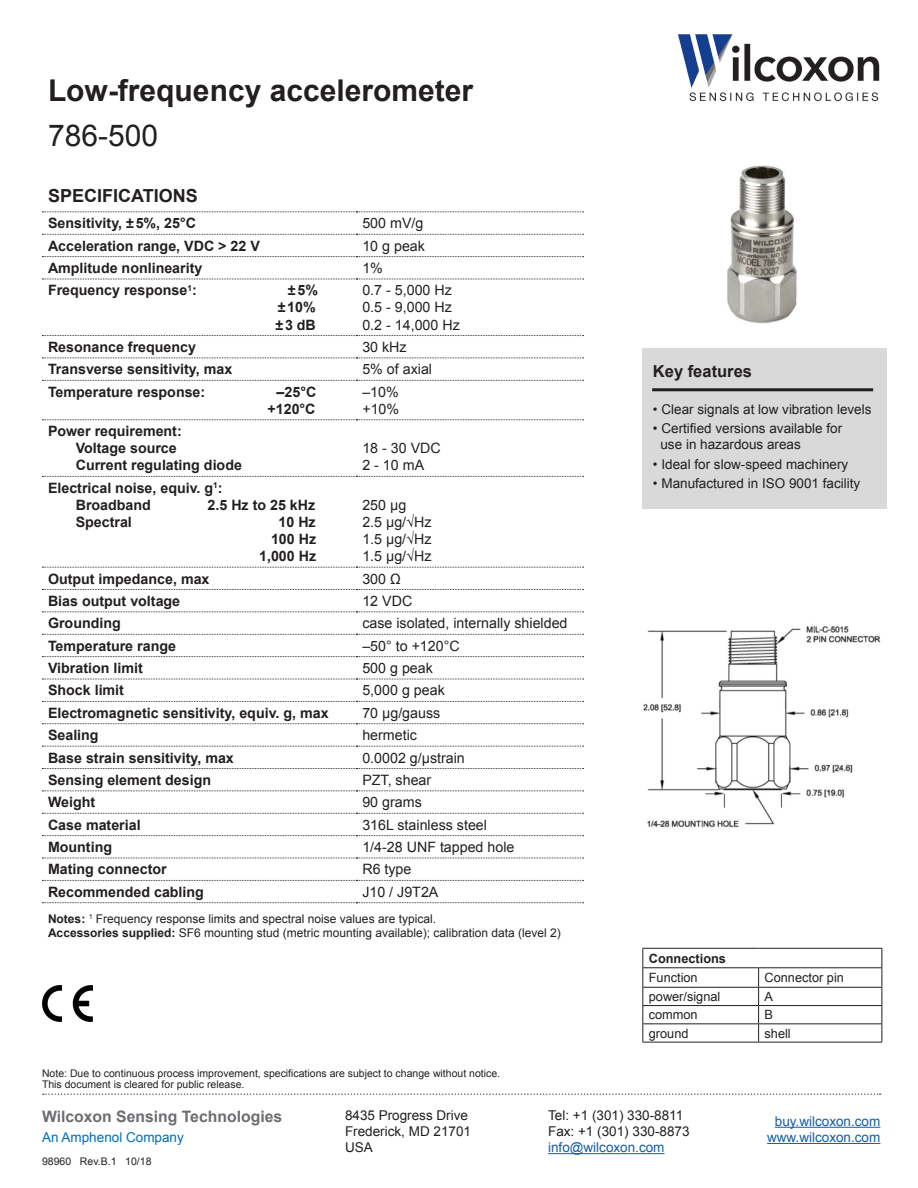
<style>
.page{position:relative;width:918px;height:1188px;background:#fff}
.page>*{position:absolute;margin:0;border:0;box-sizing:border-box;transform-origin:0 0}
.t1{font:700 30px "Arial";color:#231f20}
.t2{font:30px "Arial";color:#231f20}
.t3{font:700 18px "Arial";color:#231f20}
.t4{font:700 16.5px "Arial";color:#231f20}
.t5{font:700 15.75px "Arial";color:#6c6d70}
.t6{font:700 14.25px/17.1px "Arial";color:#231f20}
.t7{font:14.25px/17.1px "Arial";color:#231f20}
.t8{font:13.5px/16.2px "Arial";color:#231f20}
.t9{font:13.5px/16.2px "Arial";color:#175d9e;text-align:center}
.t10{font:13.5px "Arial";color:#006eb6}
.t11{font:12.75px "Arial";color:#231f20}
.t12{font:700 12.75px "Arial";color:#231f20}
.t13{font:12px/14.4px "Arial";color:#231f20}
.t14{font:10.5px/10.5px "Arial";color:#231f20}
.s1{font-weight:700}
</style>
<div class="page">
<svg style="left:43px;top:1094px;width:838px;height:1px"></svg>
<img style="left:678px;top:34px;width:202px;height:68px">
<hr style="left:775px;top:1127px;width:105px;height:1px;background:#175d9e">
<hr style="left:767px;top:1143px;width:113px;height:1px;background:#175d9e">
<hr style="left:548px;top:1153px;width:117px;height:1px;background:#175d9e">
<div style="left:642px;top:348px;width:244px;height:160px;background:#d9d9d9"></div>
<hr style="left:652px;top:388px;width:221px;height:3px;background:#231f20">
<svg style="left:42px;top:212px;width:542px;height:1px"></svg>
<svg style="left:42px;top:234px;width:542px;height:1px"></svg>
<svg style="left:42px;top:256px;width:542px;height:1px"></svg>
<svg style="left:42px;top:279px;width:542px;height:1px"></svg>
<svg style="left:42px;top:335px;width:542px;height:1px"></svg>
<svg style="left:42px;top:358px;width:542px;height:1px"></svg>
<svg style="left:42px;top:380px;width:542px;height:1px"></svg>
<svg style="left:42px;top:419px;width:542px;height:1px"></svg>
<svg style="left:42px;top:476px;width:542px;height:1px"></svg>
<svg style="left:42px;top:567px;width:542px;height:1px"></svg>
<svg style="left:42px;top:589px;width:542px;height:1px"></svg>
<svg style="left:42px;top:612px;width:542px;height:1px"></svg>
<svg style="left:42px;top:634px;width:542px;height:1px"></svg>
<svg style="left:42px;top:656px;width:542px;height:1px"></svg>
<svg style="left:42px;top:679px;width:542px;height:1px"></svg>
<svg style="left:42px;top:701px;width:542px;height:1px"></svg>
<svg style="left:42px;top:723px;width:542px;height:1px"></svg>
<svg style="left:42px;top:746px;width:542px;height:1px"></svg>
<svg style="left:42px;top:768px;width:542px;height:1px"></svg>
<svg style="left:42px;top:791px;width:542px;height:1px"></svg>
<svg style="left:42px;top:813px;width:542px;height:1px"></svg>
<svg style="left:42px;top:835px;width:542px;height:1px"></svg>
<svg style="left:42px;top:858px;width:542px;height:1px"></svg>
<svg style="left:42px;top:880px;width:542px;height:1px"></svg>
<svg style="left:42px;top:902px;width:542px;height:1px"></svg>
<hr style="left:642px;top:948px;width:117px;height:1px;background:#231f20">
<hr style="left:759px;top:948px;width:123px;height:1px;background:#231f20">
<hr style="left:642px;top:967px;width:117px;height:1px;background:#231f20">
<hr style="left:759px;top:967px;width:123px;height:1px;background:#231f20">
<hr style="left:642px;top:987px;width:117px;height:1px;background:#231f20">
<hr style="left:759px;top:987px;width:123px;height:1px;background:#231f20">
<hr style="left:642px;top:1005px;width:117px;height:1px;background:#231f20">
<hr style="left:759px;top:1005px;width:123px;height:1px;background:#231f20">
<hr style="left:642px;top:1023px;width:117px;height:1px;background:#231f20">
<svg style="left:642px;top:949px;width:1px;height:93px"></svg>
<hr style="left:759px;top:1023px;width:123px;height:1px;background:#231f20">
<svg style="left:758px;top:968px;width:1px;height:74px"></svg>
<svg style="left:882px;top:949px;width:1px;height:93px"></svg>
<hr style="left:642px;top:1042px;width:117px;height:1px;background:#231f20">
<hr style="left:759px;top:1042px;width:123px;height:1px;background:#231f20">
<img style="left:643px;top:626px;width:238px;height:202px">
<img style="left:42px;top:986px;width:50px;height:36px">
<img style="left:727px;top:165px;width:70px;height:159px">
<h1 class="t1" style="left:48px;top:71px;width:427px">Low-frequency accelerometer</h1>
<h1 class="t2" style="left:48px;top:116px;width:112px">786-500</h1>
<p class="t3" style="left:48px;top:183px;width:151px">SPECIFICATIONS</p>
<p class="t6" style="left:48px;top:215px;width:150px">Sensitivity, ±5%, 25°C</p>
<p class="t7" style="left:362px;top:215px;width:62px">500 mV/g</p>
<p class="t6" style="left:48px;top:237px;width:213px">Acceleration range, VDC &gt; 22 V</p>
<p class="t7" style="left:362px;top:237px;width:64px">10 g peak</p>
<p class="t6" style="left:48px;top:260px;width:156px">Amplitude nonlinearity</p>
<p class="t7" style="left:362px;top:260px;width:22px">1%</p>
<p class="t6" style="left:48px;top:282px;width:150px">Frequency response<sup>1</sup>:</p>
<p class="t6" style="left:275px;top:282px;width:44px;text-indent:12px">±5% ±10% ±3 dB</p>
<p class="t7" style="left:362px;top:282px;width:99px">0.7 - 5,000 Hz<br>0.5 - 9,000 Hz<br>0.2 - 14,000 Hz</p>
<p class="t6" style="left:48px;top:339px;width:150px">Resonance frequency</p>
<p class="t7" style="left:362px;top:339px;width:46px">30 kHz</p>
<p class="t6" style="left:48px;top:361px;width:186px">Transverse sensitivity, max</p>
<p class="t7" style="left:362px;top:361px;width:71px">5% of axial</p>
<p class="t6" style="left:48px;top:384px;width:159px">Temperature response:</p>
<p class="t6" style="left:268px;top:384px;width:50px;text-align:right">–25°C +120°C</p>
<p class="t7" style="left:362px;top:383px;width:38px">–10% +10%</p>
<p class="t6" style="left:76px;top:423px;width:168px;text-indent:-28px">Power requirement:<br>Voltage source<br>Current regulating diode</p>
<p class="t7" style="left:362px;top:440px;width:80px">18 - 30 VDC<br>2 - 10 mA</p>
<p class="t6" style="left:76px;top:480px;width:148px;text-indent:-28px">Electrical noise, equiv. g<sup>1</sup>:<br>Broadband</p>
<p class="t6" style="left:208px;top:497px;width:109px">2.5 Hz to 25 kHz</p>
<p class="t6" style="left:76px;top:514px;width:58px">Spectral</p>
<p class="t6" style="left:259px;top:514px;width:59px;text-align:right">10 Hz<br>100 Hz<br>1,000 Hz</p>
<p class="t7" style="left:362px;top:496px;width:71px">250 µg<br>2.5 µg/√Hz<br>1.5 µg/√Hz<br>1.5 µg/√Hz</p>
<p class="t6" style="left:48px;top:570px;width:163px">Output impedance, max</p>
<p class="t7" style="left:362px;top:570px;width:40px">300 Ω</p>
<p class="t6" style="left:48px;top:593px;width:134px">Bias output voltage</p>
<p class="t7" style="left:362px;top:592px;width:51px">12 VDC</p>
<p class="t6" style="left:48px;top:615px;width:74px">Grounding</p>
<p class="t7" style="left:362px;top:615px;width:207px">case isolated, internally shielded</p>
<p class="t6" style="left:48px;top:638px;width:130px">Temperature range</p>
<p class="t7" style="left:362px;top:637px;width:99px">–50° to +120°C</p>
<p class="t6" style="left:48px;top:660px;width:96px">Vibration limit</p>
<p class="t7" style="left:362px;top:660px;width:72px">500 g peak</p>
<p class="t6" style="left:48px;top:682px;width:78px">Shock limit</p>
<p class="t7" style="left:362px;top:682px;width:84px">5,000 g peak</p>
<p class="t6" style="left:48px;top:705px;width:282px">Electromagnetic sensitivity, equiv. g, max</p>
<p class="t7" style="left:362px;top:704px;width:79px">70 µg/gauss</p>
<p class="t6" style="left:48px;top:727px;width:52px">Sealing</p>
<p class="t7" style="left:362px;top:727px;width:56px">hermetic</p>
<p class="t6" style="left:48px;top:749px;width:187px">Base strain sensitivity, max</p>
<p class="t7" style="left:362px;top:749px;width:104px">0.0002 g/μstrain</p>
<p class="t6" style="left:48px;top:772px;width:165px">Sensing element design</p>
<p class="t7" style="left:362px;top:771px;width:70px">PZT, shear</p>
<p class="t6" style="left:48px;top:794px;width:49px">Weight</p>
<p class="t7" style="left:362px;top:794px;width:61px">90 grams</p>
<p class="t6" style="left:48px;top:817px;width:94px">Case material</p>
<p class="t7" style="left:362px;top:816px;width:126px">316L stainless steel</p>
<p class="t6" style="left:48px;top:839px;width:66px">Mounting</p>
<p class="t7" style="left:362px;top:839px;width:154px">1/4-28 UNF tapped hole</p>
<p class="t6" style="left:48px;top:861px;width:120px">Mating connector</p>
<p class="t7" style="left:362px;top:861px;width:51px">R6 type</p>
<p class="t6" style="left:48px;top:884px;width:157px">Recommended cabling</p>
<p class="t7" style="left:362px;top:883px;width:78px">J10 / J9T2A</p>
<p class="t13" style="left:48px;top:911px;width:514px"><span class="s1">Notes:</span> <sup>1</sup> Frequency response limits and spectral noise values are typical.<br><span class="s1">Accessories supplied:</span> SF6 mounting stud (metric mounting available); calibration data (level 2)</p>
<p class="t4" style="left:653px;top:360px;width:101px">Key features</p>
<p class="t8" style="left:653px;top:401px;width:220px">• Clear signals at low vibration levels</p>
<p class="t8" style="left:660px;top:421px;width:183px;text-indent:-8px">• Certified versions available for use in hazardous areas</p>
<p class="t8" style="left:653px;top:456px;width:197px">• Ideal for slow-speed machinery</p>
<p class="t8" style="left:653px;top:475px;width:209px">• Manufactured in ISO 9001 facility</p>
<p class="t12" style="left:649px;top:950px;width:79px">Connections</p>
<p class="t11" style="left:649px;top:969px;width:50px">Function</p>
<p class="t11" style="left:765px;top:969px;width:81px">Connector pin</p>
<p class="t11" style="left:649px;top:988px;width:73px">power/signal</p>
<p class="t11" style="left:765px;top:988px;width:10px">A</p>
<p class="t11" style="left:649px;top:1007px;width:50px">common</p>
<p class="t11" style="left:765px;top:1007px;width:10px">B</p>
<p class="t11" style="left:649px;top:1025px;width:41px">ground</p>
<p class="t11" style="left:765px;top:1025px;width:28px">shell</p>
<p class="t14" style="left:42px;top:1068px;width:460px">Note: Due to continuous process improvement, specifications are subject to change without notice.<br>This document is cleared for public release.</p>
<p class="t5" style="left:42px;top:1106px;width:242px">Wilcoxon Sensing Technologies</p>
<p class="t8" style="left:345px;top:1107px;width:128px">8435 Progress Drive<br>Frederick, MD 21701<br>USA</p>
<p class="t10" style="left:42px;top:1129px;width:143px">An Amphenol Company</p>
<p class="t14" style="left:42px;top:1156px;width:111px">98960 Rev.B.1 10/18</p>
<p class="t8" style="left:548px;top:1107px;width:143px">Tel: +1 (301) 330-8811<br>Fax: +1 (301) 330-8873</p>
<p class="t9" style="left:548px;top:1140px;width:118px">info@wilcoxon.com</p>
<p class="t9" style="left:767px;top:1113px;width:115px">buy.wilcoxon.com www.wilcoxon.com</p>
</div>
